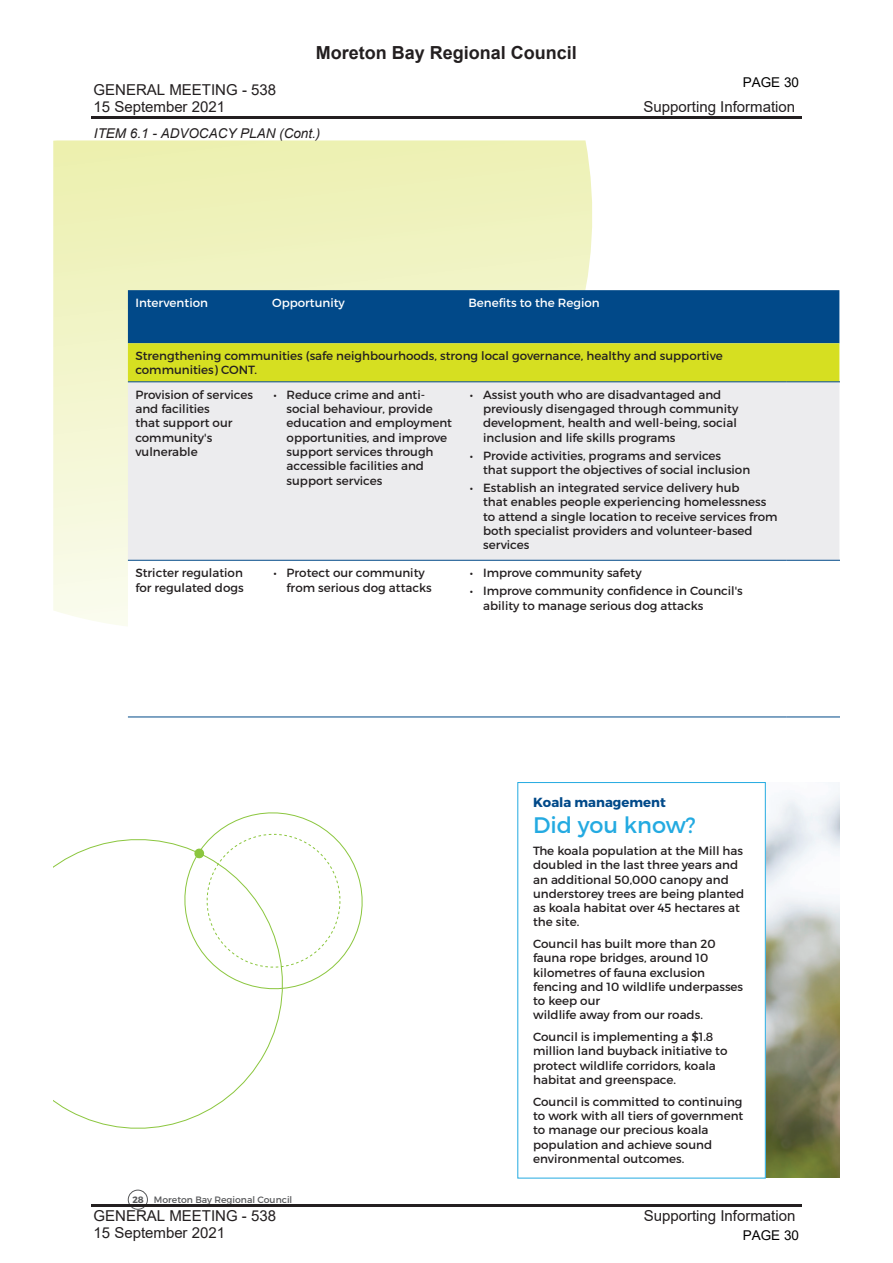
<style>
.page{position:relative;width:893px;height:1263px;background:#fff}
.page>*{position:absolute;margin:0;border:0;box-sizing:border-box;transform-origin:0 0}
.t1{font:22.5px "Montserrat";color:#24aae1}
.t2{font:700 18px "Arial";color:#231f20}
.t3{font:15px/17.2px "Arial";color:#231f20}
.t4{font:italic 13.5px "Arial";color:#231f20}
.t5{font:13.5px "Arial";color:#000}
.t6{font:700 13.2px "Montserrat";color:#014989}
.t7{font:11.85px/14.2px "Montserrat";color:#231f20}
.t8{font:11.85px "Montserrat";color:#fff}
.t9{font:9.3px "Montserrat";color:#57585a}
.s1{font-weight:700}
</style>
<div class="page">
<svg style="left:53px;top:140px;width:539px;height:486px;background:#f0f3c2"></svg>
<svg style="left:128px;top:290px;width:711px;height:92px;background:#5a875e"></svg>
<div style="left:128px;top:383px;width:711px;height:177px;background:#ececee"></div>
<svg style="left:128px;top:561px;width:711px;height:156px"></svg>
<hr style="left:128px;top:382px;width:659px;height:1px;background:#014989">
<hr style="left:787px;top:382px;width:52px;height:1px;background:#014989">
<hr style="left:128px;top:560px;width:659px;height:1px;background:#014989">
<hr style="left:787px;top:560px;width:52px;height:1px;background:#014989">
<hr style="left:128px;top:717px;width:659px;height:1px;background:#014989">
<hr style="left:787px;top:717px;width:52px;height:1px;background:#014989">
<img style="left:766px;top:782px;width:73px;height:395px">
<svg style="left:53px;top:839px;width:229px;height:290px"></svg>
<svg style="left:172px;top:812px;width:191px;height:189px"></svg>
<div style="left:517px;top:782px;width:249px;height:396px;border:1px solid #24aae1"></div>
<div style="left:128px;top:1190px;width:20px;height:20px;border:1px solid #57585a;border-radius:50%"></div>
<hr style="left:91px;top:116px;width:710px;height:3px;background:#231f20">
<hr style="left:91px;top:1205px;width:710px;height:2px;background:#231f20">
<p class="t3" style="left:93px;top:81px;width:184px">GENERAL MEETING - 538<br>15 September 2021</p>
<h2 class="t2" style="left:316px;top:43px;width:263px">Moreton Bay Regional Council</h2>
<p class="t4" style="left:94px;top:125px;width:228px">ITEM 6.1 - ADVOCACY PLAN (Cont.)</p>
<p class="t5" style="left:743px;top:73px;width:58px">PAGE 30</p>
<p class="t3" style="left:643px;top:98px;width:153px">Supporting Information</p>
<p class="t8" style="left:135px;top:298px;width:74px">Intervention</p>
<p class="t8" style="left:272px;top:298px;width:74px">Opportunity</p>
<p class="t8" style="left:468px;top:298px;width:133px">Benefits to the Region</p>
<p class="t7" style="left:135px;top:349px;width:589px">Strengthening communities (safe neighbourhoods, strong local governance, healthy and supportive communities) CONT.</p>
<p class="t7" style="left:135px;top:388px;width:119px">Provision of services and facilities<br>that support our community's vulnerable</p>
<p class="t7" style="left:287px;top:388px;width:167px;text-indent:-13px">• Reduce crime and anti&shy;social behaviour, provide education and employment opportunities, and improve support services through accessible facilities and support services</p>
<p class="t7" style="left:483px;top:388px;width:257px;text-indent:-13px">• Assist youth who are disadvantaged and previously disengaged through community development, health and well-being, social inclusion and life skills programs</p>
<p class="t7" style="left:483px;top:449px;width:269px;text-indent:-13px">• Provide activities, programs and services<br>that support the objectives of social inclusion</p>
<p class="t7" style="left:483px;top:481px;width:296px;text-indent:-13px">• Establish an integrated service delivery hub<br>that enables people experiencing homelessness to attend a single location to receive services from both specialist providers and volunteer-based services</p>
<p class="t7" style="left:135px;top:567px;width:110px">Stricter regulation for regulated dogs</p>
<p class="t7" style="left:287px;top:567px;width:147px;text-indent:-13px">• Protect our community from serious dog attacks</p>
<p class="t7" style="left:470px;top:567px;width:173px">• Improve community safety</p>
<p class="t7" style="left:483px;top:585px;width:261px;text-indent:-13px">• Improve community confidence in Council's ability to manage serious dog attacks</p>
<p class="t9" style="left:132px;top:1195px;width:161px"><span class="s1">28</span> Moreton Bay Regional Council</p>
<p class="t6" style="left:533px;top:797px;width:134px">Koala management</p>
<h1 class="t1" style="left:533px;top:816px;width:164px">Did you know?</h1>
<p class="t7" style="left:533px;top:845px;width:213px">The koala population at the Mill has doubled in the last three years and an additional 50,000 canopy and understorey trees are being planted as koala habitat over 45 hectares at the site.</p>
<p class="t7" style="left:533px;top:938px;width:212px">Council has built more than 20 fauna rope bridges, around 10 kilometres of fauna exclusion fencing and 10 wildlife underpasses to keep our<br>wildlife away from our roads.</p>
<p class="t7" style="left:533px;top:1031px;width:196px">Council is implementing a $1.8 million land buyback initiative to protect wildlife corridors, koala habitat and greenspace.</p>
<p class="t7" style="left:533px;top:1095px;width:212px">Council is committed to continuing to work with all tiers of government to manage our precious koala population and achieve sound environmental outcomes.</p>
<p class="t3" style="left:93px;top:1207px;width:184px">GENERAL MEETING - 538</p>
<p class="t3" style="left:644px;top:1207px;width:153px">Supporting Information</p>
<p class="t3" style="left:93px;top:1224px;width:133px">15 September 2021</p>
<p class="t5" style="left:743px;top:1226px;width:58px">PAGE 30</p>
</div>
